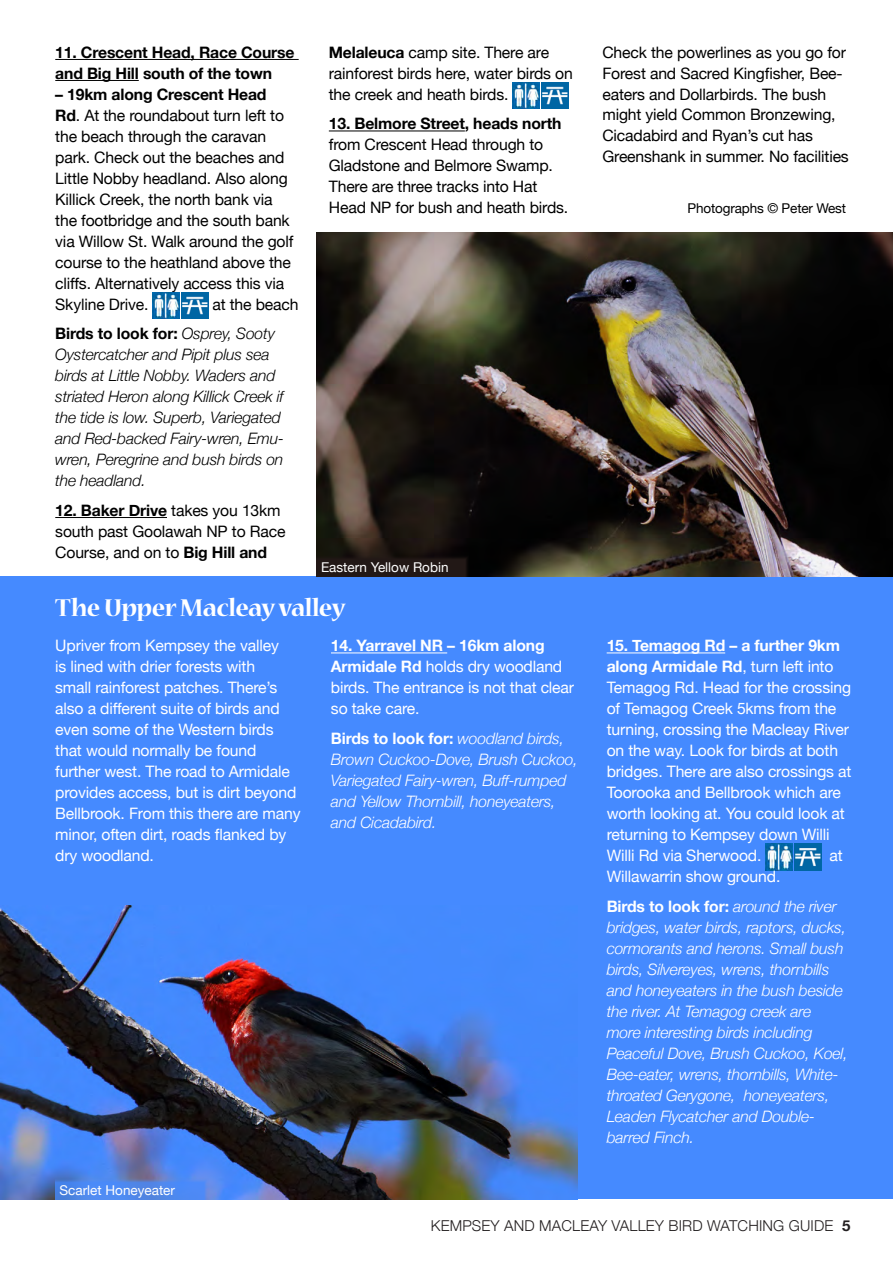
<style>
.page{position:relative;width:893px;height:1263px;background:#fff}
.page>*{position:absolute;margin:0;border:0;box-sizing:border-box;transform-origin:0 0}
.t1{font:700 27px "Nueva Std";letter-spacing:-.02em;color:#fff}
.b1{font:15.75px/21px "Helvetica Neue";letter-spacing:-.01em;color:#000}
.b1-2{font:15.75px/21px "Helvetica Neue";letter-spacing:-.01em;color:#fff}
.b1_italic{font:italic 300 15.75px/21px "Helvetica Neue";letter-spacing:-.01em;color:#fff}
.b1_italic-2{font:italic 300 15.75px/21px "Helvetica Neue";letter-spacing:-.01em;color:#000}
.b1-3{font:700 15.75px/21px "Helvetica Neue";letter-spacing:-.01em;color:#000}
.t2{font:300 15px "Helvetica Neue";letter-spacing:.01em;color:#231f20}
.t3{font:13.5px "Helvetica Neue";color:#fff}
.b1-4{font:13.5px "Helvetica Neue";letter-spacing:-.01em;color:#000}
.s1{font-weight:700}
.s2{font-weight:700;font-style:normal}
</style>
<div class="page">
<div style="left:0;top:576px;width:893px;height:623px;background:#458aff"></div>
<img style="left:0;top:905px;width:577px;height:294px">
<hr style="left:55px;top:59px;width:244px;height:1px;background:#000">
<hr style="left:55px;top:80px;width:84px;height:1px;background:#000">
<hr style="left:55px;top:517px;width:112px;height:1px;background:#000">
<img style="left:153px;top:292px;width:26px;height:27px">
<img style="left:182px;top:292px;width:26px;height:27px">
<hr style="left:329px;top:131px;width:136px;height:1px;background:#000">
<img style="left:512px;top:82px;width:27px;height:27px">
<img style="left:542px;top:82px;width:26px;height:27px">
<hr style="left:331px;top:652px;width:116px;height:1px;background:#fff">
<hr style="left:607px;top:652px;width:118px;height:1px;background:#fff">
<img style="left:765px;top:844px;width:27px;height:26px">
<img style="left:795px;top:844px;width:26px;height:26px">
<img style="left:316px;top:232px;width:577px;height:344px">
<svg style="left:55px;top:1178px;width:153px;height:21px;fill:#4e89ed"></svg>
<div style="left:316px;top:555px;width:153px;height:21px;background:#221816"></div>
<p class="b1-3" style="left:55px;top:41px;width:241px">11. Crescent Head, Race Course and Big Hill south of the town</p>
<p class="b1" style="left:55px;top:84px;width:240px"><span class="s1">– 19km along Crescent Head<br>Rd</span>. At the roundabout turn left to the beach through the caravan park. Check out the beaches and<br>Little Nobby headland. Also along<br>Killick Creek, the north bank via the footbridge and the south bank via Willow St. Walk around the golf course to the heathland above the cliffs. Alternatively access this via<br>Skyline Drive.</p>
<p class="b1" style="left:212px;top:294px;width:88px">at the beach</p>
<p class="b1_italic-2" style="left:55px;top:323px;width:230px"><span class="s2">Birds to look for:</span> Osprey, Sooty<br>Oystercatcher and Pipit plus sea birds at Little Nobby. Waders and striated Heron along Killick Creek if the tide is low. Superb, Variegated and Red-backed Fairy-wren, Emu&shy;wren, Peregrine and bush birds on the headland.</p>
<p class="b1" style="left:55px;top:500px;width:232px"><span class="s1">12. Baker Drive</span> takes you 13km south past Goolawah NP to Race<br>Course, and on to <span class="s1">Big Hill and</span></p>
<p class="b1" style="left:329px;top:42px;width:246px"><span class="s1">Melaleuca</span> camp site. There are rainforest birds here, water birds on the creek and heath birds.</p>
<p class="b1" style="left:329px;top:113px;width:241px"><span class="s1">13. Belmore Street, heads north </span>from Crescent Head through to<br>Gladstone and Belmore Swamp.<br>There are three tracks into Hat<br>Head NP for bush and heath birds.</p>
<p class="t3" style="left:321px;top:559px;width:129px">Eastern Yellow Robin</p>
<p class="t1" style="left:55px;top:595px;width:292px">The Upper Macleay valley</p>
<p class="b1-2" style="left:55px;top:635px;width:247px">Upriver from Kempsey the valley<br>is lined with drier forests with<br>small rainforest patches. There’s also a different suite of birds and even some of the Western birds that would normally be found further west. The road to Armidale provides access, but is dirt beyond<br>Bellbrook. From this there are many minor, often dirt, roads flanked by dry woodland.</p>
<p class="b1-2" style="left:331px;top:635px;width:245px"><span class="s1">14. Yarravel NR – 16km along<br>Armidale Rd</span> holds dry woodland birds. The entrance is not that clear so take care.</p>
<p class="b1_italic" style="left:331px;top:727px;width:248px"><span class="s2">Birds to look for:</span> woodland birds,<br>Brown Cuckoo-Dove, Brush Cuckoo,<br>Variegated Fairy-wren, Buff-rumped and Yellow Thornbill, honeyeaters, and Cicadabird.</p>
<p class="t3" style="left:60px;top:1182px;width:117px">Scarlet Honeyeater</p>
<p class="b1" style="left:602px;top:41px;width:248px">Check the powerlines as you go for Forest and Sacred Kingfisher, Bee&shy;eaters and Dollarbirds. The bush might yield Common Bronzewing, Cicadabird and Ryan’s cut has Greenshank in summer. No facilities</p>
<p class="b1-4" style="left:687px;top:200px;width:160px">Photographs © Peter West</p>
<p class="b1-2" style="left:607px;top:635px;width:246px"><span class="s1">15. Temagog Rd – a further 9km along Armidale Rd</span>, turn left into<br>Temagog Rd. Head for the crossing of Temagog Creek 5kms from the turning, crossing the Macleay River on the way. Look for birds at both bridges. There are also crossings at<br>Toorooka and Bellbrook which are worth looking at. You could look at returning to Kempsey down Willi<br>Willi Rd via Sherwood.</p>
<p class="b1-2" style="left:829px;top:845px;width:15px">at</p>
<p class="b1-2" style="left:607px;top:866px;width:175px">Willawarrin show ground.</p>
<p class="b1_italic" style="left:607px;top:895px;width:243px"><span class="s2">Birds to look for:</span> around the river bridges, water birds, raptors, ducks, cormorants and herons. Small bush birds, Silvereyes, wrens, thornbills and honeyeaters in the bush beside the river. At Temagog creek are more interesting birds including Peaceful Dove, Brush Cuckoo, Koel, Bee-eater, wrens, thornbills, White&shy;throated Gerygone, honeyeaters, Leaden Flycatcher and Double&shy;barred Finch.</p>
<p class="t2" style="left:431px;top:1216px;width:421px">KEMPSEY AND MACLEAY VALLEY BIRD WATCHING GUIDE <span class="s1">5</span></p>
</div>
